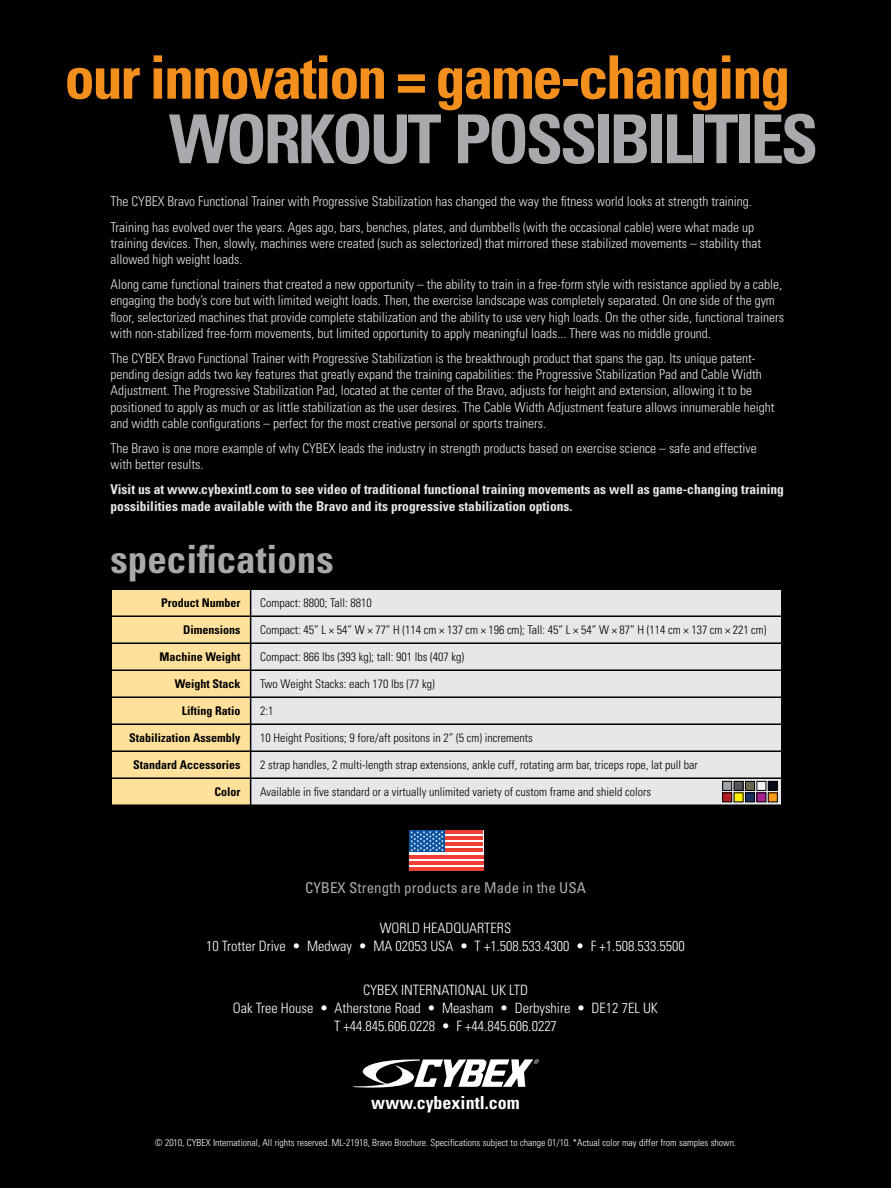
<style>
.page{position:relative;width:891px;height:1188px;background:#000}
.page>*{position:absolute;margin:0;border:0;box-sizing:border-box;transform-origin:0 0}
.t1{font:700 condensed 67.5px "Univers";color:#a8a9ac}
.t2{font:700 condensed 60px "Univers";letter-spacing:-.035em;color:#f3901d}
.t3{font:700 condensed 39px "Univers";color:#a8a9ac}
.t4{font:700 condensed 18px "Univers";color:#fff}
.t5{font:condensed 15px "Univers";color:#a8a9ac}
.t6{font:300 condensed 14.25px/18px "Univers";color:#fff;text-align:center}
.t7{font:300 condensed 13.5px/16.2px "Univers";color:#e6e7e8}
.t8{font:700 condensed 13.5px/16.2px "Univers";color:#e6e7e8}
.t9{font:300 condensed 12px "Univers";color:#000}
.t10{font:700 condensed 12px "Univers";color:#000}
.t11{font:300 condensed 9.75px "Univers";color:#fff}
</style>
<div class="page">
<svg style="left:353px;top:1059px;width:186px;height:29px"></svg>
<div style="left:251px;top:589px;width:530px;height:216px;background:#e6e7e8"></div>
<div style="left:112px;top:589px;width:139px;height:216px;background:#ffe19b"></div>
<hr style="left:103px;top:615px;width:697px;height:2px;background:#000">
<hr style="left:103px;top:642px;width:697px;height:2px;background:#000">
<hr style="left:103px;top:669px;width:697px;height:2px;background:#000">
<hr style="left:103px;top:696px;width:697px;height:2px;background:#000">
<hr style="left:103px;top:723px;width:697px;height:2px;background:#000">
<hr style="left:103px;top:750px;width:697px;height:2px;background:#000">
<hr style="left:103px;top:777px;width:697px;height:2px;background:#000">
<hr style="left:103px;top:804px;width:697px;height:2px;background:#000">
<hr style="left:103px;top:588px;width:697px;height:2px;background:#000">
<hr style="left:250px;top:589px;width:1px;height:216px;background:#000">
<div style="left:723px;top:781px;width:9px;height:10px;border:1px solid #000"></div>
<div style="left:734px;top:781px;width:9px;height:10px;border:1px solid #000"></div>
<div style="left:745px;top:781px;width:10px;height:10px;border:1px solid #000"></div>
<div style="left:757px;top:781px;width:9px;height:10px;border:1px solid #000"></div>
<svg style="left:723px;top:781px;width:52px;height:9px"></svg>
<div style="left:768px;top:781px;width:9px;height:10px;border:1px solid #000"></div>
<div style="left:723px;top:793px;width:9px;height:9px;background:#b32025"></div>
<div style="left:723px;top:793px;width:9px;height:9px;border:1px solid #000"></div>
<div style="left:734px;top:793px;width:9px;height:9px;background:#fff200"></div>
<div style="left:745px;top:793px;width:10px;height:9px;background:#17305f"></div>
<div style="left:745px;top:793px;width:10px;height:9px;border:1px solid #000"></div>
<div style="left:757px;top:793px;width:9px;height:9px;background:#a9218e"></div>
<div style="left:768px;top:793px;width:9px;height:9px;background:#f8981d"></div>
<div style="left:768px;top:793px;width:9px;height:9px;border:1px solid #000"></div>
<svg style="left:409px;top:830px;width:74px;height:38px"></svg>
<hr style="left:445px;top:836px;width:38px;height:4px;background:#ef3f34">
<hr style="left:445px;top:843px;width:38px;height:3px;background:#ef3f34">
<hr style="left:445px;top:849px;width:38px;height:3px;background:#ef3f34">
<hr style="left:445px;top:830px;width:38px;height:4px;background:#ef3f34">
<div style="left:409px;top:830px;width:35px;height:22px;background:#0651a0"></div>
<hr style="left:409px;top:855px;width:74px;height:3px;background:#ef3f34">
<hr style="left:409px;top:861px;width:74px;height:4px;background:#ef3f34">
<hr style="left:409px;top:868px;width:74px;height:3px;background:#ef3f34">
<svg style="left:410px;top:831px;width:34px;height:20px"></svg>
<h2 class="t2" style="left:65px;top:41px;width:727px">our innovation = game-changing</h2>
<h1 class="t1" style="left:169px;top:98px;width:93px">workout</h1>
<h1 class="t1" style="left:454px;top:98px;width:29px">possibilities</h1>
<p class="t7" style="left:111px;top:194px;width:36px">The CYBEX</p>
<p class="t7" style="left:111px;top:189px;width:645px;line-height:25.2px;text-align:right">Bravo Functional Trainer with Progressive Stabilization has changed the way the fitness world looks at strength training.<br>Training has evolved over the years. Ages ago, bars, benches, plates, and dumbbells (with the occasional cable) were what made up</p>
<p class="t7" style="left:111px;top:235px;width:652px">training devices. Then, slowly, machines were created (such as selectorized) that mirrored these stabilized movements – stability that allowed high weight loads.</p>
<p class="t7" style="left:111px;top:276px;width:675px">Along came functional trainers that created a new opportunity – the ability to train in a free-form style with resistance applied by a cable, engaging the body’s core but with limited weight loads. Then, the exercise landscape was completely separated. On one side of the gym floor, selectorized machines that provide complete stabilization and the ability to use very high loads. On the other side, functional trainers with non-stabilized free-form movements, but limited opportunity to apply meaningful loads... There was no middle ground.</p>
<p class="t7" style="left:111px;top:350px;width:36px">The CYBEX</p>
<p class="t7" style="left:111px;top:350px;width:666px;text-indent:57px">Bravo Functional Trainer with Progressive Stabilization is the breakthrough product that spans the gap. Its unique patent&shy;pending design adds two key features that greatly expand the training capabilities: the Progressive Stabilization Pad and Cable Width Adjustment. The Progressive Stabilization Pad, located at the center of the Bravo, adjusts for height and extension, allowing it to be positioned to apply as much or as little stabilization as the user desires. The Cable Width Adjustment feature allows innumerable height and width cable configurations – perfect for the most creative personal or sports trainers.</p>
<p class="t7" style="left:111px;top:440px;width:207px">The Bravo is one more example of why CYBEX</p>
<p class="t7" style="left:338px;top:440px;width:420px">leads the industry in strength products based on exercise science – safe and effective</p>
<p class="t7" style="left:111px;top:456px;width:94px">with better results.</p>
<p class="t8" style="left:111px;top:482px;width:675px">Visit us at www.cybexintl.com to see video of traditional functional training movements as well as game-changing training possibilities made available with the Bravo and its progressive stabilization options.</p>
<h3 class="t3" style="left:111px;top:536px;width:225px">specifications</h3>
<p class="t10" style="left:161px;top:596px;width:81px">Product Number</p>
<p class="t10" style="left:183px;top:623px;width:59px">Dimensions</p>
<p class="t10" style="left:159px;top:650px;width:83px">Machine Weight</p>
<p class="t10" style="left:175px;top:677px;width:67px">Weight Stack</p>
<p class="t10" style="left:182px;top:704px;width:60px">Lifting Ratio</p>
<p class="t10" style="left:129px;top:731px;width:113px">Stabilization Assembly</p>
<p class="t10" style="left:133px;top:758px;width:109px">Standard Accessories</p>
<p class="t10" style="left:214px;top:785px;width:28px">Color</p>
<p class="t9" style="left:260px;top:596px;width:113px">Compact: 8800; Tall: 8810</p>
<p class="t9" style="left:260px;top:623px;width:508px">Compact: 45” L × 54” W × 77” H (114 cm × 137 cm × 196 cm); Tall: 45” L × 54” W × 87” H (114 cm × 137 cm × 221 cm)</p>
<p class="t9" style="left:260px;top:650px;width:205px">Compact: 866 lbs (393 kg); tall: 901 lbs (407 kg)</p>
<p class="t9" style="left:260px;top:677px;width:176px">Two Weight Stacks: each 170 lbs (77 kg)</p>
<p class="t9" style="left:260px;top:704px;width:15px">2:1</p>
<p class="t9" style="left:260px;top:731px;width:274px">10 Height Positions; 9 fore/aft positons in 2” (5 cm) increments</p>
<p class="t9" style="left:260px;top:758px;width:439px">2 strap handles, 2 multi-length strap extensions, ankle cuff, rotating arm bar, triceps rope, lat pull bar</p>
<p class="t9" style="left:260px;top:785px;width:392px">Available in five standard or a virtually unlimited variety of custom frame and shield colors</p>
<p class="t5" style="left:305px;top:878px;width:282px">CYBEX Strength products are Made in the USA</p>
<p class="t6" style="left:206px;top:919px;width:480px">WORLD HEADQUARTERS<br>10 Trotter Drive • Medway • MA 02053 USA • T +1.508.533.4300 • F +1.508.533.5500</p>
<p class="t6" style="left:363px;top:981px;width:15px">CYBEX</p>
<p class="t6" style="left:401px;top:981px;width:128px">INTERNATIONAL UK LTD</p>
<p class="t6" style="left:233px;top:999px;width:427px">Oak Tree House • Atherstone Road • Measham • Derbyshire • DE12 7EL UK</p>
<p class="t6" style="left:334px;top:1017px;width:224px">T +44.845.606.0228 • F +44.845.606.0227</p>
<h3 class="t4" style="left:371px;top:1092px;width:150px">www.cybexintl.com</h3>
<p class="t11" style="left:155px;top:1137px;width:583px">© 2010, Cybex International, All rights reserved. ML-21918, Bravo Brochure. Specifications subject to change 01/10. *Actual color may differ from samples shown.</p>
</div>
